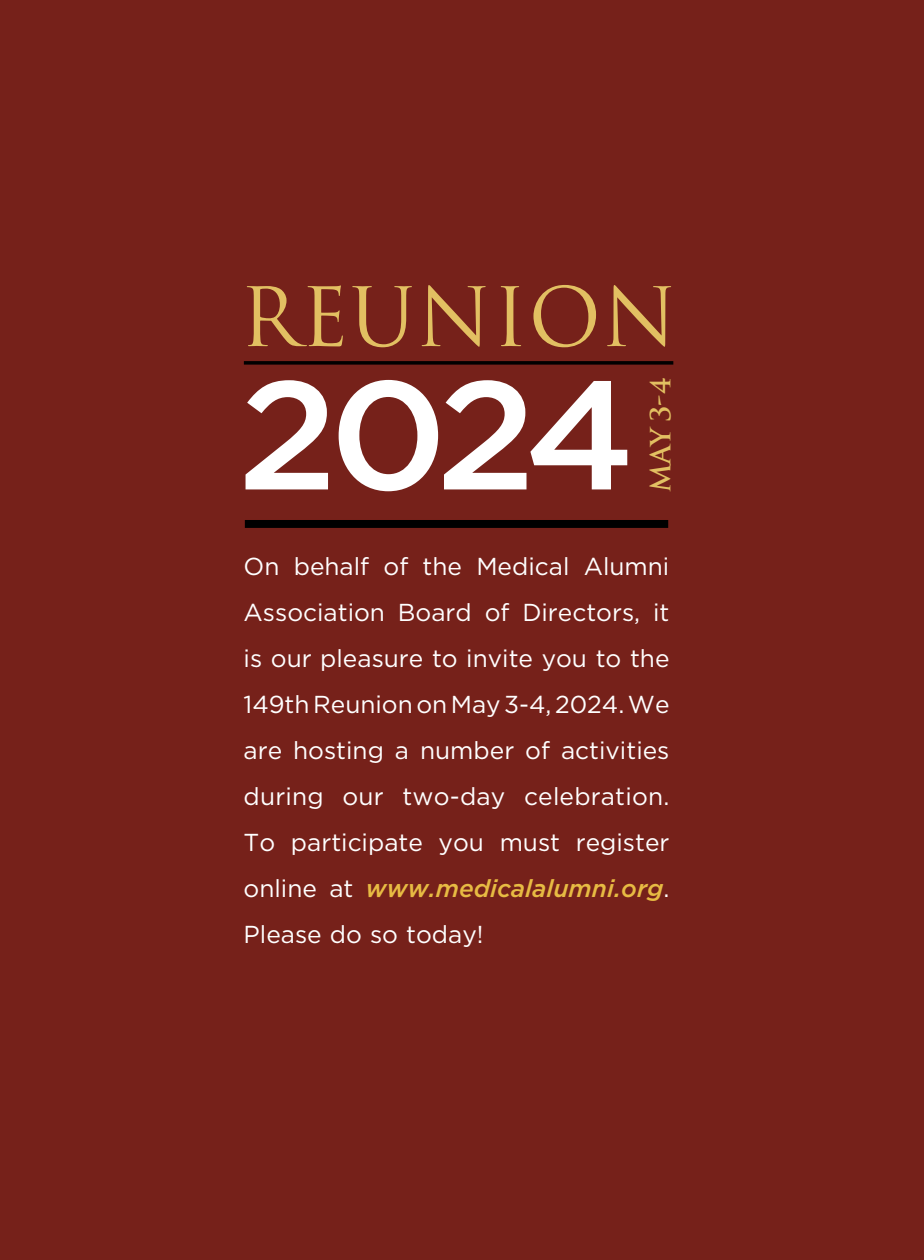
<style>
.page{position:relative;width:924px;height:1260px;background:#76211a}
.page>*{position:absolute;margin:0;border:0;box-sizing:border-box;transform-origin:0 0}
.t1{font:500 153.83px "Gotham";color:#fff;scale:1.06 1}
.t2{font:79.45px "Trajan Pro";letter-spacing:.01em;color:#e2c062}
.t3{font:700 27.12px "Trajan Pro";color:#e2c062}
.t4{font:24.5px/46px "Gotham";color:#fff;text-align:justify}
.s1{font-weight:500;font-style:italic;color:#e7bb43}
</style>
<div class="page">
<div style="left:245px;top:520px;width:423px;height:8px;background:#000"></div>
<svg style="left:244px;top:361px;width:429px;height:4px;background:#0e0303"></svg>
<h2 class="t2" style="left:240px;top:267px;width:439px">REUNION</h2>
<h1 class="t1" style="left:238px;top:334px;width:377px">2024</h1>
<p class="t3" style="left:644px;top:492px;width:115px;rotate:-90deg">MAY 3-4</p>
<p class="t4" style="left:244px;top:543px;width:427px">On behalf of the Medical Alumni Association Board of Directors, it is our pleasure to invite you to the 149th Reunion on May 3-4, 2024. We are hosting a number of activities during our two-day celebration.<br>To participate you must register online at <span class="s1">www.medicalalumni.org</span>.<br>Please do so today!</p>
</div>
